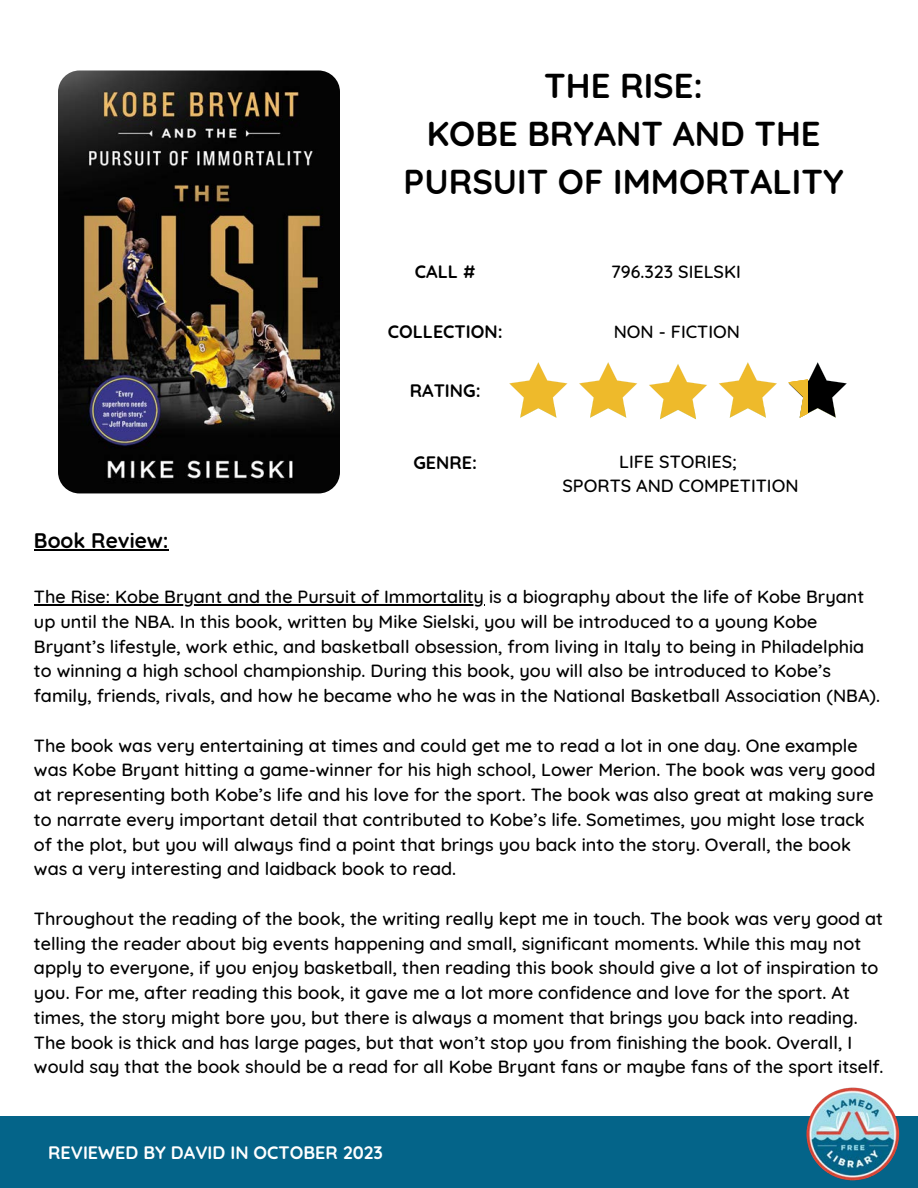
<style>
.page{position:relative;width:918px;height:1188px;background:#fff}
.page>*{position:absolute;margin:0;border:0;box-sizing:border-box;transform-origin:0 0}
.t1{font:700 34.5px/48.3px "Quicksand";color:#000;text-align:center}
.t2{font:700 21px "Quicksand";color:#000}
.t3{font:500 18px/24.8px "Quicksand";color:#000}
.t4{font:700 18px "Quicksand";color:#000}
.t5{font:700 18px "Quicksand";color:#fff}
</style>
<div class="page">
<div style="left:0;top:1117px;width:918px;height:71px;background:#046489"></div>
<img style="left:806px;top:1087px;width:94px;height:94px">
<img style="left:58px;top:70px;width:282px;height:423px;border-radius:21px">
<img style="left:509px;top:362px;width:59px;height:56px">
<img style="left:579px;top:362px;width:58px;height:56px">
<img style="left:649px;top:364px;width:58px;height:55px">
<img style="left:719px;top:362px;width:58px;height:56px">
<svg style="left:788px;top:362px;width:59px;height:56px"></svg>
<hr style="left:34px;top:549px;width:135px;height:1px;background:#000">
<hr style="left:34px;top:604px;width:450px;height:1px;background:#000">
<p class="t1" style="left:544px;top:61px;width:160px">THE RISE:</p>
<p class="t1" style="left:404px;top:109px;width:441px">KOBE BRYANT AND THE<br>PURSUIT OF IMMORTALITY</p>
<p class="t4" style="left:415px;top:260px;width:62px">CALL #</p>
<p class="t3" style="left:611px;top:259px;width:131px">796.323 SIELSKI</p>
<p class="t4" style="left:388px;top:320px;width:116px">COLLECTION:</p>
<p class="t3" style="left:614px;top:319px;width:128px">NON - FICTION</p>
<p class="t4" style="left:410px;top:379px;width:72px">RATING:</p>
<p class="t2" style="left:34px;top:527px;width:136px">Book Review:</p>
<p class="t4" style="left:413px;top:451px;width:65px">GENRE:</p>
<p class="t3" style="left:619px;top:449px;width:119px">LIFE STORIES;</p>
<p class="t3" style="left:562px;top:473px;width:238px">SPORTS AND COMPETITION</p>
<p class="t3" style="left:34px;top:584px;width:848px">The Rise: Kobe Bryant and the Pursuit of Immortality is a biography about the life of Kobe Bryant up until the NBA. In this book, written by Mike Sielski, you will be introduced to a young Kobe Bryant’s lifestyle, work ethic, and basketball obsession, from living in Italy to being in Philadelphia to winning a high school championship. During this book, you will also be introduced to Kobe’s family, friends, rivals, and how he became who he was in the National Basketball Association (NBA).</p>
<p class="t3" style="left:34px;top:733px;width:843px">The book was very entertaining at times and could get me to read a lot in one day. One example was Kobe Bryant hitting a game-winner for his high school, Lower Merion. The book was very good at representing both Kobe’s life and his love for the sport. The book was also great at making sure to narrate every important detail that contributed to Kobe’s life. Sometimes, you might lose track of the plot, but you will always find a point that brings you back into the story. Overall, the book was a very interesting and laidback book to read.</p>
<p class="t3" style="left:34px;top:906px;width:851px">Throughout the reading of the book, the writing really kept me in touch. The book was very good at telling the reader about big events happening and small, significant moments. While this may not apply to everyone, if you enjoy basketball, then reading this book should give a lot of inspiration to you. For me, after reading this book, it gave me a lot more confidence and love for the sport. At times, the story might bore you, but there is always a moment that brings you back into reading.<br>The book is thick and has large pages, but that won’t stop you from finishing the book. Overall, I would say that the book should be a read for all Kobe Bryant fans or maybe fans of the sport itself.</p>
<p class="t5" style="left:48px;top:1141px;width:336px">REVIEWED BY DAVID IN OCTOBER 2023</p>
</div>
